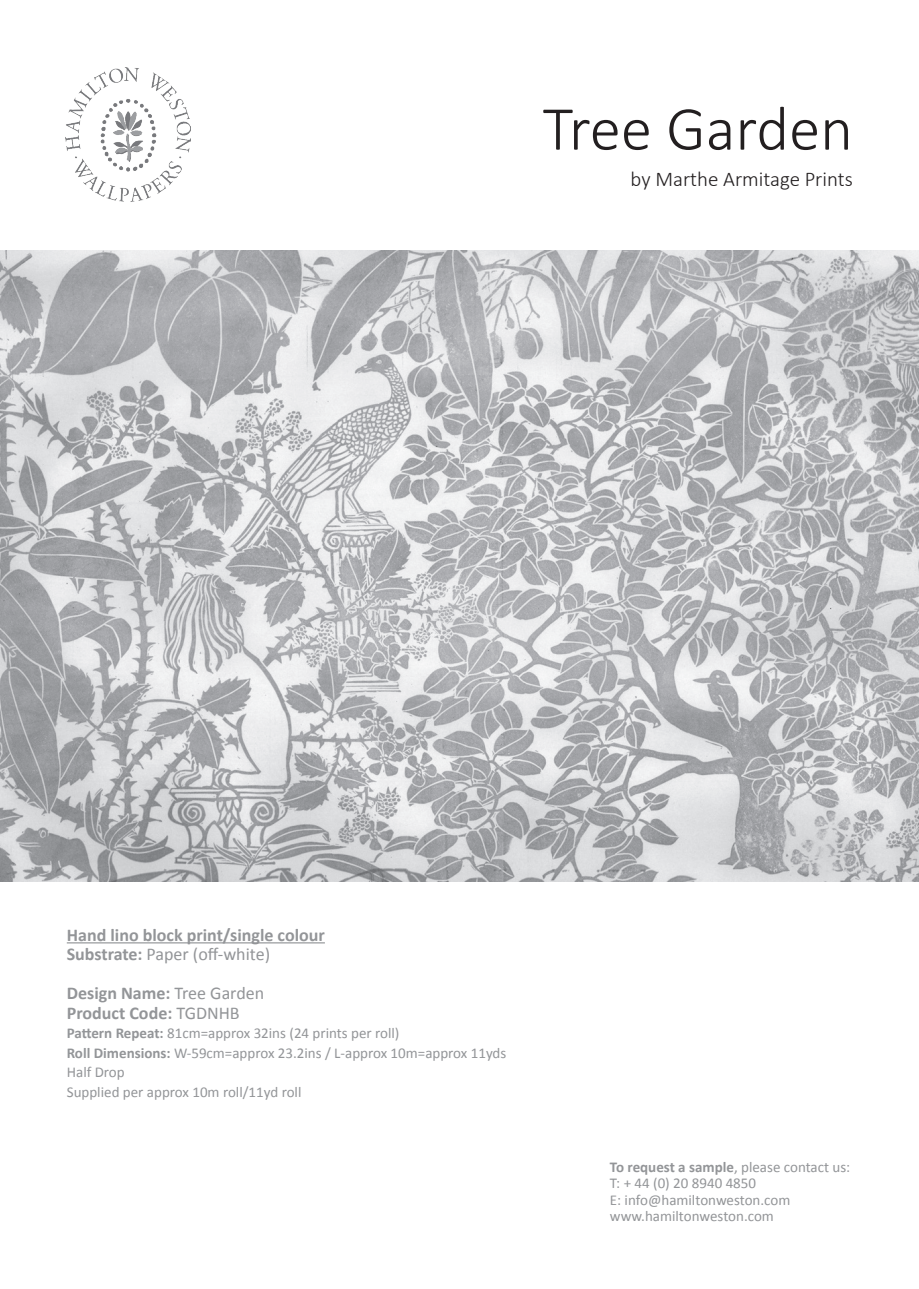
<style>
.page{position:relative;width:919px;height:1289px;background:#fff}
.page>*{position:absolute;margin:0;border:0;box-sizing:border-box;transform-origin:0 0}
.t1{font:300 63px "Calibri";color:#231f20}
.t2{font:300 21px "Calibri";color:#231f20}
.t3{font:700 18px/19.5px "Calibri";color:#939598}
.t4{font:15px/19.5px "Calibri";color:#939598}
.s1{font-weight:400}
.s2{font-weight:700}
</style>
<div class="page">
<img style="left:65px;top:67px;width:126px;height:135px">
<img style="left:0;top:250px;width:918px;height:631px">
<hr style="left:67px;top:942px;width:258px;height:1px;background:#939598">
<h1 class="t1" style="left:542px;top:89px;width:312px">Tree Garden</h1>
<h2 class="t2" style="left:630px;top:165px;width:224px">by Marthe Armitage Prints</h2>
<p class="t3" style="left:67px;top:925px;width:259px">Hand lino block print/single colour<br>Substrate: <span class="s1">Paper (off-white)</span></p>
<p class="t3" style="left:67px;top:983px;width:199px">Design Name: <span class="s1">Tree Garden<br></span>Product Code: <span class="s1">TGDNHB</span></p>
<p class="t4" style="left:67px;top:1023px;width:441px"><span class="s2">Pattern Repeat:</span> 81cm=approx 32ins (24 prints per roll)<br><span class="s2">Roll Dimensions:</span> W-59cm=approx 23.2ins / L-approx 10m=approx 11yds Half Drop<br>Supplied per approx 10m roll/11yd roll</p>
<p class="t4" style="left:610px;top:1158px;width:242px;line-height:16.5px"><span class="s2">To request a sample</span>, please contact us:<br>T: + 44 (0) 20 8940 4850<br>E: info@hamiltonweston.com www.hamiltonweston.com</p>
</div>
